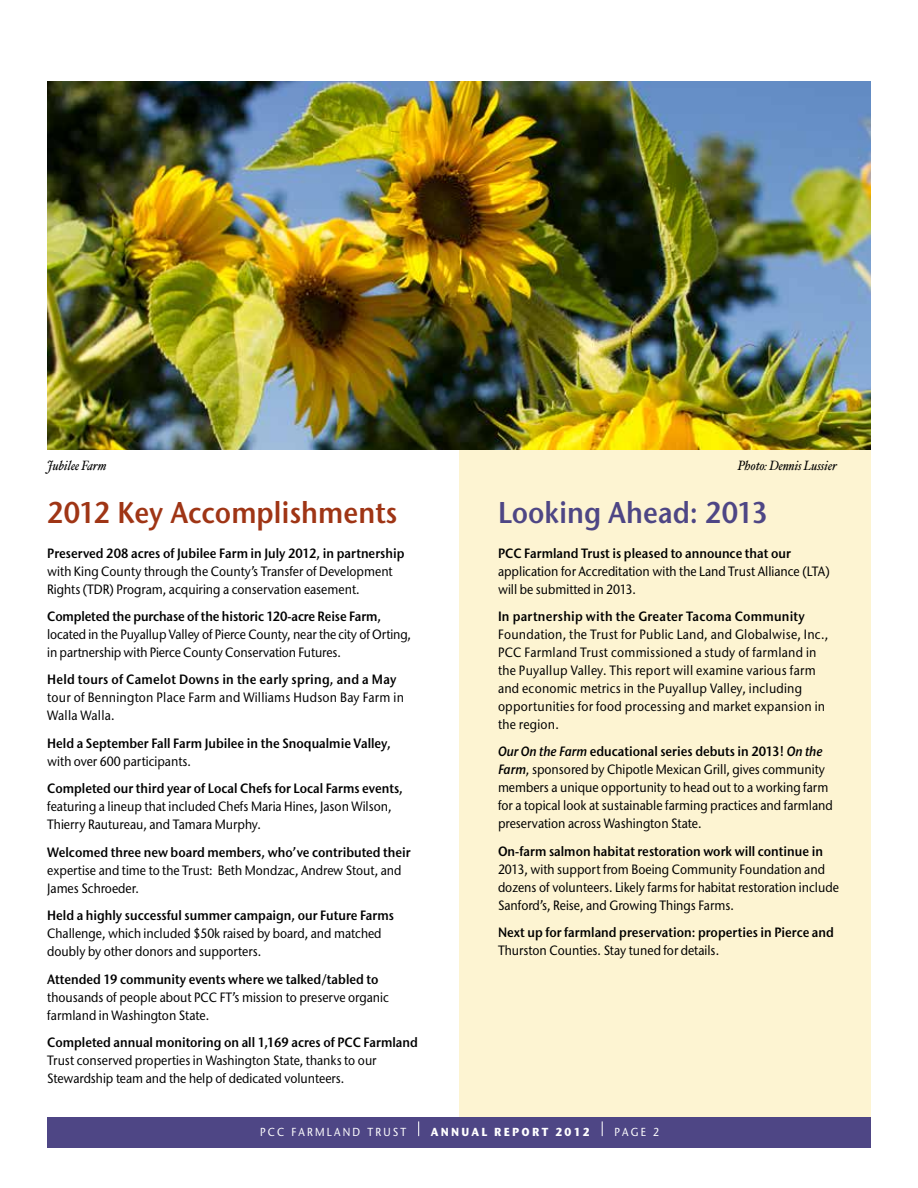
<style>
.page{position:relative;width:918px;height:1188px;background:#fff}
.page>*{position:absolute;margin:0;border:0;box-sizing:border-box;transform-origin:0 0}
.t1{font:30px "Stone Sans ITC Semi";color:#9f3515;scale:.9 1}
.t2{font:30px "Stone Sans ITC Semi";color:#4e4685;scale:.9 1}
.t3{font:500 13.5px/18px "Stone Sans ITC";color:#000;scale:.9 1}
.t4{font:13.5px "Stone Sans ITC Semi";color:#000;scale:.9 1}
.t5{font:500 13.5px/18px "Stone Sans ITC";letter-spacing:.02em;color:#000;scale:.9 1}
.t6{font:13.5px "Stone Sans ITC Semi";letter-spacing:.02em;color:#000;scale:.9 1}
.t7{font:italic 13.5px "Hoefler Text";color:#000;scale:.9 1}
.t8{font:500 11.55px "Stone Sans ITC";letter-spacing:.21em;color:#fff;scale:.9 1}
.t9{font:700 11.55px "Stone Sans ITC";letter-spacing:.21em;color:#fff;scale:.9 1}
.s1{font-style:italic}
.s2{font-family:"Stone Sans ITC Semi";font-weight:400;font-style:italic}
</style>
<div class="page">
<div style="left:47px;top:1117px;width:824px;height:31px;background:#4e4685"></div>
<svg style="left:418px;top:1121px;width:1px;height:15px"></svg>
<svg style="left:602px;top:1121px;width:1px;height:15px"></svg>
<div style="left:459px;top:198px;width:412px;height:919px;background:#fdf4d2"></div>
<img style="left:47px;top:81px;width:824px;height:369px">
<p class="t7" style="left:47px;top:457px;width:68px">Jubilee Farm</p>
<p class="t7" style="left:738px;top:457px;width:112px">Photo: Dennis Lussier</p>
<h1 class="t1" style="left:47px;top:494px;width:391px">2012 Key Accomplishments</h1>
<p class="t4" style="left:47px;top:544px;width:398px">Preserved 208 acres of Jubilee Farm in July 2012, in partnership</p>
<p class="t3" style="left:47px;top:562px;width:385px">with King County through the County’s Transfer of Development<br>Rights (TDR) Program, acquiring a conservation easement.</p>
<p class="t4" style="left:47px;top:608px;width:372px">Completed the purchase of the historic 120-acre Reise Farm,</p>
<p class="t3" style="left:47px;top:625px;width:406px">located in the Puyallup Valley of Pierce County, near the city of Orting, in partnership with Pierce County Conservation Futures.</p>
<p class="t6" style="left:47px;top:671px;width:389px">Held tours of Camelot Downs in the early spring, and a May</p>
<p class="t5" style="left:47px;top:689px;width:398px">tour of Bennington Place Farm and Williams Hudson Bay Farm in<br>Walla Walla.</p>
<p class="t4" style="left:47px;top:735px;width:383px">Held a September Fall Farm Jubilee in the Snoqualmie Valley,</p>
<p class="t3" style="left:47px;top:752px;width:161px">with over 600 participants.</p>
<p class="t4" style="left:47px;top:780px;width:397px">Completed our third year of Local Chefs for Local Farms events,</p>
<p class="t3" style="left:47px;top:798px;width:384px">featuring a lineup that included Chefs Maria Hines, Jason Wilson,<br>Thierry Rautureau, and Tamara Murphy.</p>
<p class="t4" style="left:47px;top:844px;width:405px">Welcomed three new board members, who’ve contributed their</p>
<p class="t3" style="left:47px;top:861px;width:395px">expertise and time to the Trust: Beth Mondzac, Andrew Stout, and<br>James Schroeder.</p>
<p class="t4" style="left:47px;top:907px;width:387px">Held a highly successful summer campaign, our Future Farms</p>
<p class="t3" style="left:47px;top:924px;width:373px">Challenge, which included $50k raised by board, and matched doubly by other donors and supporters.</p>
<p class="t4" style="left:47px;top:971px;width:369px">Attended 19 community events where we talked/tabled to</p>
<p class="t3" style="left:47px;top:988px;width:381px">thousands of people about PCC FT’s mission to preserve organic farmland in Washington State.</p>
<p class="t4" style="left:47px;top:1034px;width:413px">Completed annual monitoring on all 1,169 acres of PCC Farmland</p>
<p class="t3" style="left:47px;top:1051px;width:368px">Trust conserved properties in Washington State, thanks to our<br>Stewardship team and the help of dedicated volunteers.</p>
<h1 class="t2" style="left:498px;top:494px;width:301px">Looking Ahead: 2013</h1>
<p class="t4" style="left:498px;top:544px;width:327px">PCC Farmland Trust is pleased to announce that our</p>
<p class="t3" style="left:498px;top:562px;width:370px">application for Accreditation with the Land Trust Alliance (LTA) will be submitted in 2013.</p>
<p class="t6" style="left:498px;top:608px;width:342px">In partnership with the Greater Tacoma Community</p>
<p class="t5" style="left:498px;top:625px;width:368px">Foundation, the Trust for Public Land, and Globalwise, Inc., PCC Farmland Trust commissioned a study of farmland in the Puyallup Valley. This report will examine various farm and economic metrics in the Puyallup Valley, including opportunities for food processing and market expansion in the region.</p>
<p class="t4" style="left:498px;top:743px;width:362px"><span class="s1">Our On the Farm</span> educational series debuts in 2013! <span class="s1">On the</span></p>
<p class="t3" style="left:498px;top:761px;width:374px"><span class="s2">Farm</span>, sponsored by Chipotle Mexican Grill, gives community members a unique opportunity to head out to a working farm for a topical look at sustainable farming practices and farmland preservation across Washington State.</p>
<p class="t4" style="left:498px;top:843px;width:363px">On-farm salmon habitat restoration work will continue in</p>
<p class="t3" style="left:498px;top:860px;width:380px">2013, with support from Boeing Community Foundation and dozens of volunteers. Likely farms for habitat restoration include<br>Sanford’s, Reise, and Growing Things Farms.</p>
<p class="t4" style="left:498px;top:924px;width:375px">Next up for farmland preservation: properties in Pierce and</p>
<p class="t3" style="left:498px;top:941px;width:247px">Thurston Counties. Stay tuned for details.</p>
<p class="t8" style="left:260px;top:1125px;width:46px">PCC farmland</p>
<p class="t8" style="left:367px;top:1125px;width:37px">tr ust</p>
<p class="t9" style="left:431px;top:1125px;width:178px">ANNUAL REPORT 2012</p>
<p class="t8" style="left:614px;top:1125px;width:51px">PaGe 2</p>
</div>
